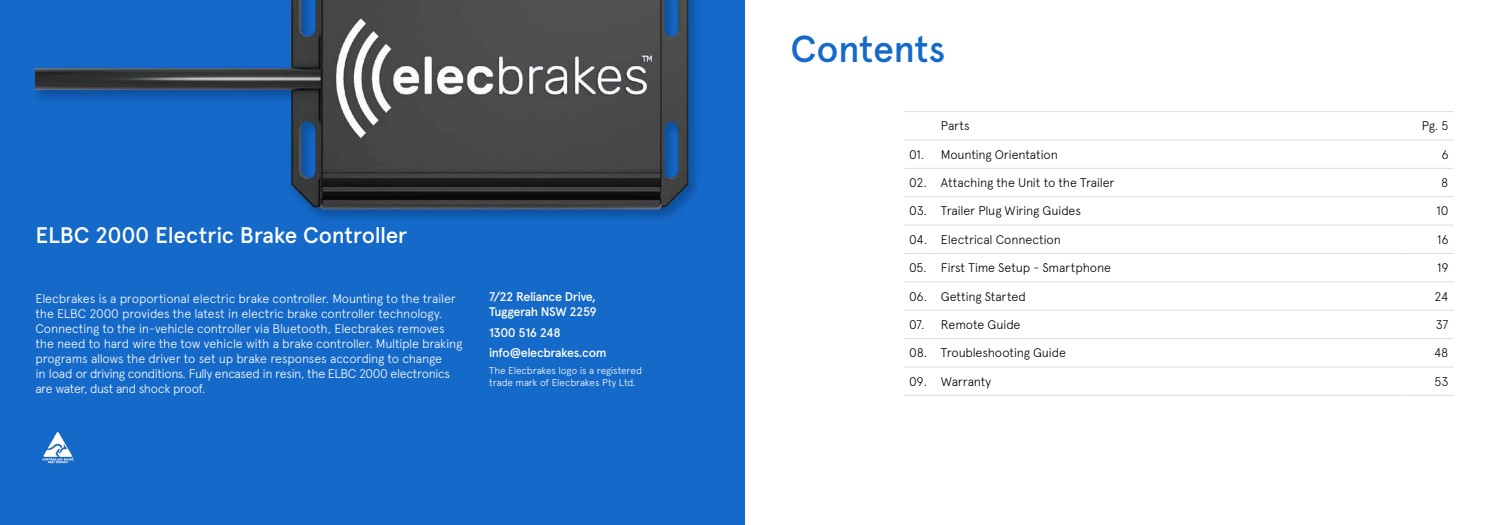
<style>
.page{position:relative;width:1489px;height:525px;background:#fff}
.page>*{position:absolute;margin:0;border:0;box-sizing:border-box;transform-origin:0 0}
.t1{font:500 37.5px "Apercu";letter-spacing:-.02em;color:#1569c9}
.t2{font:500 22.5px "Apercu";letter-spacing:-.02em;color:#fff}
.t3{font:300 12.5px/15px "Apercu";letter-spacing:-.015em;color:#fff}
.t4{font:300 12.5px "Apercu";letter-spacing:-.015em;color:#000}
.t5{font:500 12.5px/15px "Apercu";letter-spacing:-.035em;color:#fff}
.t6{font:300 10px/12px "Apercu";letter-spacing:-.01em;color:#fff}
</style>
<div class="page">
<div style="left:0;top:0;width:744px;height:524px;background:#1569c9"></div>
<img style="left:35px;top:0;width:662px;height:218px">
<img style="left:42px;top:431px;width:32px;height:33px">
<hr style="left:904px;top:111px;width:31px;height:1px;background:#dcddde">
<hr style="left:935px;top:111px;width:465px;height:1px;background:#dcddde">
<hr style="left:1400px;top:111px;width:53px;height:1px;background:#dcddde">
<hr style="left:904px;top:139px;width:31px;height:1px;background:#dcddde">
<hr style="left:935px;top:139px;width:465px;height:1px;background:#dcddde">
<hr style="left:1400px;top:139px;width:53px;height:1px;background:#dcddde">
<hr style="left:904px;top:168px;width:31px;height:1px;background:#dcddde">
<hr style="left:935px;top:168px;width:465px;height:1px;background:#dcddde">
<hr style="left:1400px;top:168px;width:53px;height:1px;background:#dcddde">
<hr style="left:904px;top:196px;width:31px;height:1px;background:#dcddde">
<hr style="left:935px;top:196px;width:465px;height:1px;background:#dcddde">
<hr style="left:1400px;top:196px;width:53px;height:1px;background:#dcddde">
<hr style="left:904px;top:224px;width:31px;height:1px;background:#dcddde">
<hr style="left:935px;top:224px;width:465px;height:1px;background:#dcddde">
<hr style="left:1400px;top:224px;width:53px;height:1px;background:#dcddde">
<hr style="left:904px;top:253px;width:31px;height:1px;background:#dcddde">
<hr style="left:935px;top:253px;width:465px;height:1px;background:#dcddde">
<hr style="left:1400px;top:253px;width:53px;height:1px;background:#dcddde">
<hr style="left:904px;top:309px;width:31px;height:1px;background:#dcddde">
<hr style="left:935px;top:309px;width:465px;height:1px;background:#dcddde">
<hr style="left:1400px;top:309px;width:53px;height:1px;background:#dcddde">
<hr style="left:904px;top:338px;width:31px;height:1px;background:#dcddde">
<hr style="left:935px;top:338px;width:465px;height:1px;background:#dcddde">
<hr style="left:1400px;top:338px;width:53px;height:1px;background:#dcddde">
<hr style="left:904px;top:366px;width:31px;height:1px;background:#dcddde">
<hr style="left:935px;top:366px;width:465px;height:1px;background:#dcddde">
<hr style="left:1400px;top:366px;width:53px;height:1px;background:#dcddde">
<hr style="left:904px;top:394px;width:31px;height:1px;background:#dcddde">
<hr style="left:935px;top:394px;width:465px;height:1px;background:#dcddde">
<hr style="left:1400px;top:394px;width:53px;height:1px;background:#dcddde">
<hr style="left:904px;top:281px;width:31px;height:1px;background:#dcddde">
<hr style="left:935px;top:281px;width:465px;height:1px;background:#dcddde">
<hr style="left:1400px;top:281px;width:53px;height:1px;background:#dcddde">
<h2 class="t2" style="left:35px;top:221px;width:373px">ELBC 2000 Electric Brake Controller</h2>
<p class="t3" style="left:35px;top:291px;width:428px">Elecbrakes is a proportional electric brake controller. Mounting to the trailer the ELBC 2000 provides the latest in electric brake controller technology.<br>Connecting to the in-vehicle controller via Bluetooth, Elecbrakes removes the need to hard wire the tow vehicle with a brake controller. Multiple braking programs allows the driver to set up brake responses according to change<br>in load or driving conditions. Fully encased in resin, the ELBC 2000 electronics are water, dust and shock proof.</p>
<p class="t5" style="left:489px;top:289px;width:109px">7/22 Reliance Drive,<br>Tuggerah NSW 2259</p>
<p class="t5" style="left:489px;top:322px;width:119px;line-height:20.2px">1300 516 248 info@elecbrakes.com</p>
<p class="t6" style="left:489px;top:364px;width:154px">The Elecbrakes logo is a registered trade mark of Elecbrakes Pty Ltd.</p>
<h1 class="t1" style="left:790px;top:26px;width:156px">Contents</h1>
<p class="t4" style="left:940px;top:118px;width:30px">Parts</p>
<p class="t4" style="left:1421px;top:118px;width:28px">Pg. 5</p>
<p class="t4" style="left:909px;top:147px;width:150px">01. Mounting Orientation</p>
<p class="t4" style="left:1441px;top:147px;width:9px">6</p>
<p class="t4" style="left:909px;top:175px;width:207px">02. Attaching the Unit to the Trailer</p>
<p class="t4" style="left:1441px;top:175px;width:9px">8</p>
<p class="t4" style="left:909px;top:203px;width:173px">03. Trailer Plug Wiring Guides</p>
<p class="t4" style="left:1436px;top:203px;width:14px">10</p>
<p class="t4" style="left:909px;top:232px;width:153px">04. Electrical Connection</p>
<p class="t4" style="left:1436px;top:232px;width:13px">16</p>
<p class="t4" style="left:909px;top:260px;width:204px">05. First Time Setup - Smartphone</p>
<p class="t4" style="left:1437px;top:260px;width:13px">19</p>
<p class="t4" style="left:909px;top:288px;width:118px">06. Getting Started</p>
<p class="t4" style="left:1434px;top:288px;width:15px">24</p>
<p class="t4" style="left:909px;top:317px;width:113px">07. Remote Guide</p>
<p class="t4" style="left:1435px;top:317px;width:14px">37</p>
<p class="t4" style="left:909px;top:345px;width:158px">08. Troubleshooting Guide</p>
<p class="t4" style="left:1433px;top:345px;width:16px">48</p>
<p class="t4" style="left:909px;top:373px;width:84px">09. Warranty</p>
<p class="t4" style="left:1434px;top:373px;width:16px">53</p>
</div>
